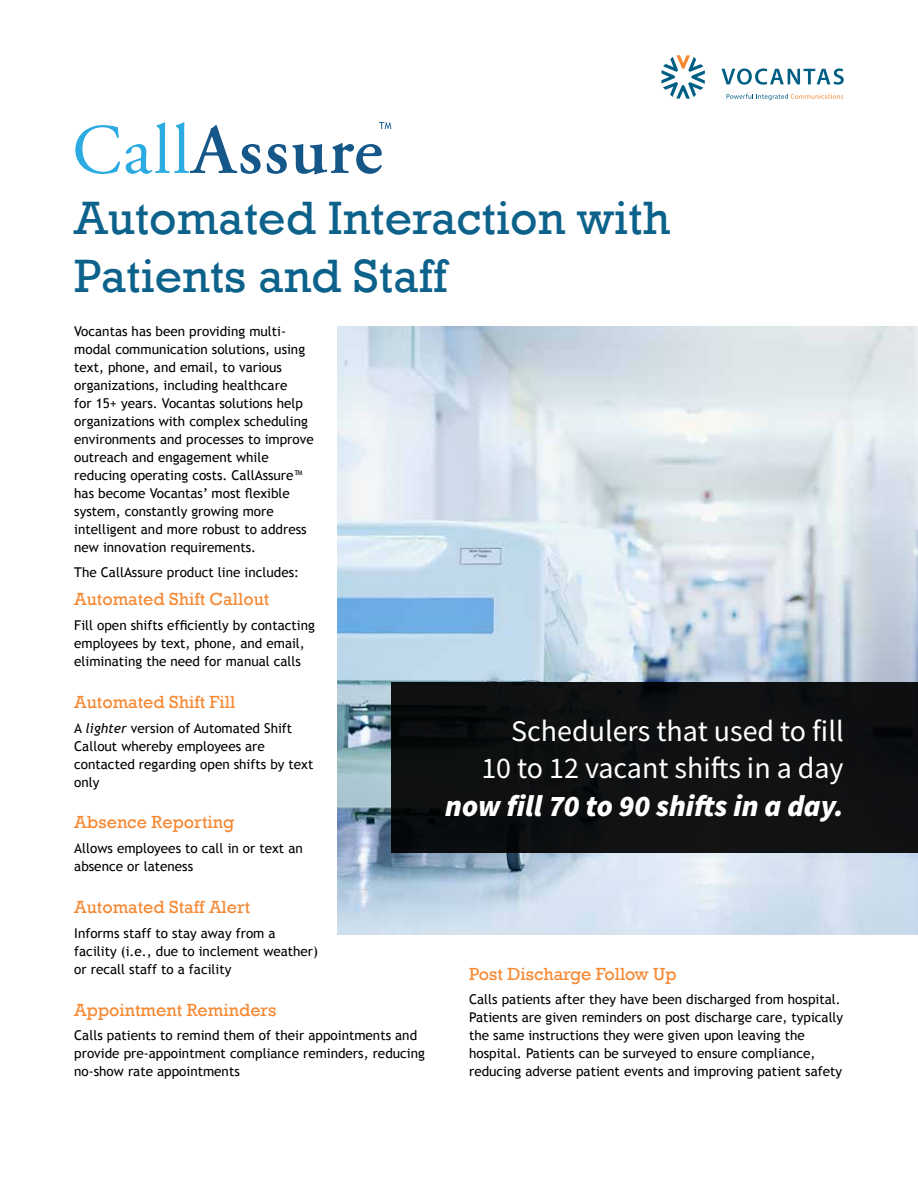
<style>
.page{position:relative;width:918px;height:1188px;background:#fff}
.page>*{position:absolute;margin:0;border:0;box-sizing:border-box;transform-origin:0 0}
.t1{font:48px/57.6px "Rockwell";color:#0c628a}
.t2{font:30px/37.5px "Source Sans Pro";color:#fff;text-align:right}
.t3{font:italic 900 30px "Source Sans Pro";color:#fff}
.t4{font:18px "Rockwell";color:#f68933}
.t5{font:13.5px/18px "Trebuchet MS";color:#000}
.s1{font-style:italic}
</style>
<div class="page">
<svg style="left:75px;top:125px;width:45px;height:49px"></svg>
<svg style="left:126px;top:122px;width:135px;height:52px"></svg>
<svg style="left:267px;top:143px;width:115px;height:32px"></svg>
<svg style="left:379px;top:122px;width:12px;height:7px"></svg>
<svg style="left:722px;top:68px;width:122px;height:17px"></svg>
<svg style="left:727px;top:94px;width:116px;height:6px"></svg>
<svg style="left:661px;top:55px;width:44px;height:44px"></svg>
<img style="left:338px;top:326px;width:580px;height:608px">
<div style="left:391px;top:683px;width:527px;height:170px;background:#0f1112"></div>
<h1 class="t1" style="left:74px;top:190px;width:597px">Automated Interaction with<br>Patients and Staff</h1>
<p class="t5" style="left:74px;top:323px;width:241px">Vocantas has been providing multi&shy;modal communication solutions, using text, phone, and email, to various organizations, including healthcare<br>for 15+ years. Vocantas solutions help organizations with complex scheduling environments and processes to improve outreach and engagement while reducing operating costs. CallAssure™ has become Vocantas’ most flexible system, constantly growing more intelligent and more robust to address new innovation requirements.</p>
<p class="t5" style="left:74px;top:563px;width:226px">The CallAssure product line includes:</p>
<h3 class="t4" style="left:74px;top:589px;width:197px">Automated Shift Callout</h3>
<p class="t5" style="left:74px;top:616px;width:242px">Fill open shifts efficiently by contacting employees by text, phone, and email, eliminating the need for manual calls</p>
<h3 class="t4" style="left:74px;top:691px;width:163px">Automated Shift Fill</h3>
<p class="t5" style="left:74px;top:719px;width:241px">A <span class="s1">lighter</span> version of Automated Shift<br>Callout whereby employees are contacted regarding open shifts by text only</p>
<h3 class="t4" style="left:74px;top:812px;width:162px">Absence Reporting</h3>
<p class="t5" style="left:74px;top:840px;width:230px">Allows employees to call in or text an absence or lateness</p>
<h3 class="t4" style="left:74px;top:897px;width:178px">Automated Staff Alert</h3>
<p class="t5" style="left:74px;top:924px;width:245px">Informs staff to stay away from a facility (i.e., due to inclement weather) or recall staff to a facility</p>
<h3 class="t4" style="left:74px;top:999px;width:204px">Appointment Reminders</h3>
<p class="t5" style="left:74px;top:1027px;width:352px">Calls patients to remind them of their appointments and provide pre-appointment compliance reminders, reducing no-show rate appointments</p>
<h2 class="t2" style="left:481px;top:712px;width:364px">Schedulers that used to fill<br>10 to 12 vacant shifts in a day</h2>
<h2 class="t3" style="left:445px;top:785px;width:400px">now fill 70 to 90 shifts in a day.</h2>
<h3 class="t4" style="left:469px;top:963px;width:209px">Post Discharge Follow Up</h3>
<p class="t5" style="left:469px;top:991px;width:376px">Calls patients after they have been discharged from hospital.<br>Patients are given reminders on post discharge care, typically the same instructions they were given upon leaving the hospital. Patients can be surveyed to ensure compliance, reducing adverse patient events and improving patient safety</p>
</div>
